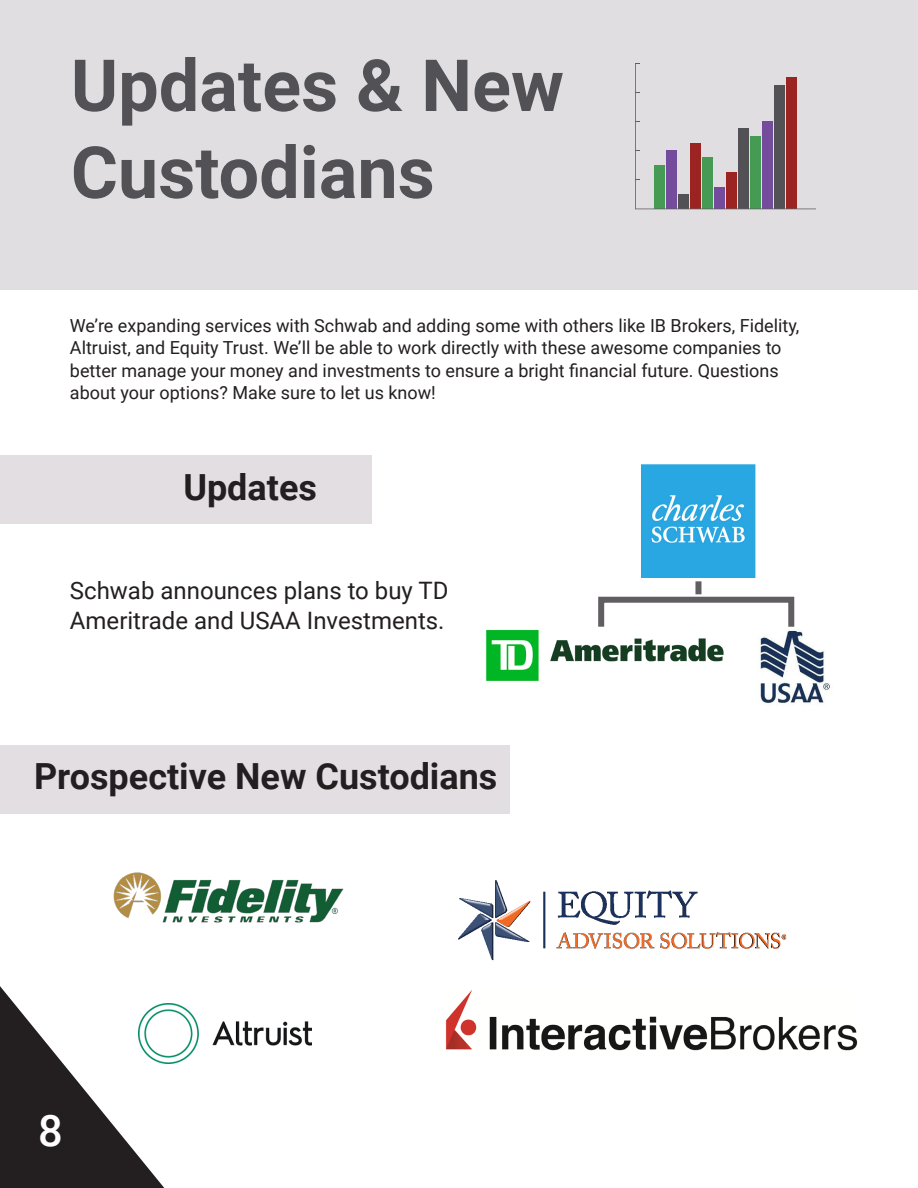
<style>
.page{position:relative;width:918px;height:1188px;background:#fff}
.page>*{position:absolute;margin:0;border:0;box-sizing:border-box;transform-origin:0 0}
.listing{font:700 72px "Roboto";color:#525256}
.listing-2{font:500 43.5px "Roboto";color:#fff}
.listing-3{font:700 36px "Roboto";color:#231f20}
.listing-4{font:24px/30px "Roboto";color:#231f20}
.listing-5{font:18px/22.5px "Roboto";color:#231f20}
</style>
<div class="page">
<div style="left:0;top:0;width:918px;height:289px;background:#e0dee0"></div>
<svg style="left:0;top:986px;width:164px;height:202px"></svg>
<hr style="left:917px;top:0;width:1px;height:162px;background:#615e61">
<div style="left:0;top:745px;width:510px;height:69px;background:#e3dee2"></div>
<svg style="left:635px;top:63px;width:181px;height:146px"></svg>
<img style="left:445px;top:990px;width:413px;height:61px">
<img style="left:139px;top:1003px;width:173px;height:61px">
<div style="left:0;top:455px;width:371px;height:69px;background:#e3dee2"></div>
<img style="left:641px;top:464px;width:115px;height:114px">
<img style="left:486px;top:629px;width:238px;height:52px">
<img style="left:759px;top:626px;width:71px;height:78px">
<div style="left:598px;top:597px;width:196px;height:33px;border:6px solid #615e61"></div>
<div style="left:695px;top:581px;width:6px;height:13px;background:#615e61"></div>
<img style="left:495px;top:880px;width:177px;height:45px">
<svg style="left:782px;top:934px;width:4px;height:6px"></svg>
<img style="left:113px;top:872px;width:231px;height:51px">
<p class="listing" style="left:71px;top:35px;width:495px">Updates &amp; New</p>
<p class="listing" style="left:71px;top:122px;width:365px">Custodians</p>
<p class="listing-5" style="left:70px;top:313px;width:731px">We’re expanding services with Schwab and adding some with others like IB Brokers, Fidelity, Altruist, and Equity Trust. We’ll be able to work directly with these awesome companies to better manage your money and investments to ensure a bright financial future. Questions about your options? Make sure to let us know!</p>
<p class="listing-3" style="left:183px;top:461px;width:135px">Updates</p>
<p class="listing-4" style="left:70px;top:574px;width:380px">Schwab announces plans to buy TD<br>Ameritrade and USAA Investments.</p>
<p class="listing-3" style="left:34px;top:751px;width:465px">Prospective New Custodians</p>
<p class="listing-2" style="left:38px;top:1100px;width:26px">8</p>
</div>
